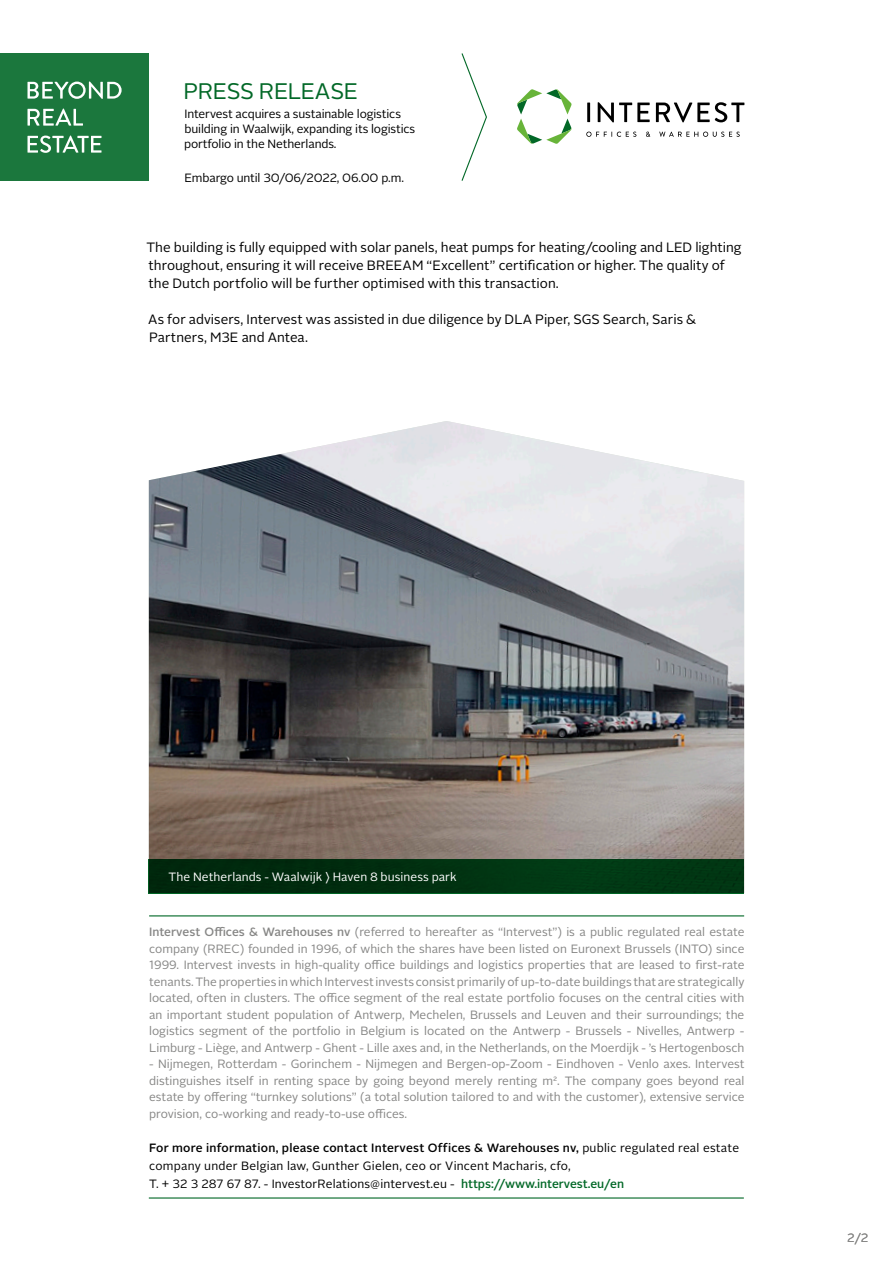
<style>
.page{position:relative;width:893px;height:1263px;background:#fff}
.page>*{position:absolute;margin:0;border:0;box-sizing:border-box;transform-origin:0 0}
.t1{font:22.5px "Alright Sans";letter-spacing:-.015em;color:#026827}
.t2{font:13.5px/18px "Alright Sans";color:#000}
.t3{font:12px/16.5px "Alright Sans";color:#878786;text-align:justify}
.t4{font:12px/18px "Alright Sans";letter-spacing:.02em;color:#000}
.t5{font:12px/15px "Alright Sans";letter-spacing:-.01em;color:#000}
.t6{font:12px "Alright Sans";letter-spacing:.01em;color:#fff}
.s1{font-weight:500}
.s2{font-weight:500;color:#026827}
</style>
<div class="page">
<svg style="left:517px;top:89px;width:55px;height:55px"></svg>
<svg style="left:586px;top:132px;width:50px;height:5px"></svg>
<svg style="left:646px;top:132px;width:4px;height:5px"></svg>
<svg style="left:659px;top:132px;width:81px;height:5px"></svg>
<hr style="left:587px;top:103px;width:3px;height:19px;background:#000">
<svg style="left:598px;top:102px;width:52px;height:20px"></svg>
<svg style="left:656px;top:102px;width:88px;height:20px"></svg>
<div style="left:0;top:53px;width:149px;height:128px;background:#1b773d"></div>
<svg style="left:28px;top:136px;width:74px;height:17px"></svg>
<svg style="left:28px;top:109px;width:55px;height:17px"></svg>
<svg style="left:28px;top:82px;width:94px;height:17px"></svg>
<svg style="left:461px;top:53px;width:26px;height:128px"></svg>
<hr style="left:149px;top:915px;width:595px;height:1px;background:#026827">
<hr style="left:149px;top:1197px;width:595px;height:1px;background:#026827">
<img style="left:149px;top:421px;width:595px;height:439px">
<div style="left:149px;top:860px;width:595px;height:34px;background:#013211"></div>
<h1 class="t1" style="left:184px;top:75px;width:176px">PRESS RELEASE</h1>
<p class="t5" style="left:184px;top:106px;width:233px">Intervest acquires a sustainable logistics building in Waalwijk, expanding its logistics portfolio in the Netherlands.</p>
<p class="t5" style="left:184px;top:170px;width:221px">Embargo until 30/06/2022, 06.00 p.m.</p>
<p class="t2" style="left:146px;top:239px;width:597px">The building is fully equipped with solar panels, heat pumps for heating/cooling and LED lighting throughout, ensuring it will receive BREEAM “Excellent” certification or higher. The quality of the Dutch portfolio will be further optimised with this transaction.</p>
<p class="t2" style="left:148px;top:311px;width:549px">As for advisers, Intervest was assisted in due diligence by DLA Piper, SGS Search, Saris &amp;<br>Partners, M3E and Antea.</p>
<p class="t6" style="left:168px;top:869px;width:290px">The Netherlands - Waalwijk 〉 Haven 8 business park</p>
<p class="t3" style="left:149px;top:924px;width:597px"><span class="s1">Intervest Offices &amp; Warehouses nv</span> (referred to hereafter as “Intervest”) is a public regulated real estate company (RREC) founded in 1996, of which the shares have been listed on Euronext Brussels (INTO) since 1999. Intervest invests in high-quality office buildings and logistics properties that are leased to first-rate tenants. The properties in which Intervest invests consist primarily of up-to-date buildings that are strategically located, often in clusters. The office segment of the real estate portfolio focuses on the central cities with an important student population of Antwerp, Mechelen, Brussels and Leuven and their surroundings; the logistics segment of the portfolio in Belgium is located on the Antwerp - Brussels - Nivelles, Antwerp - Limburg - Liège, and Antwerp - Ghent - Lille axes and, in the Netherlands, on the Moerdijk - ’s Hertogenbosch</p>
<p class="t3" style="left:149px;top:1056px;width:597px">- Nijmegen, Rotterdam - Gorinchem - Nijmegen and Bergen-op-Zoom - Eindhoven - Venlo axes. Intervest distinguishes itself in renting space by going beyond merely renting m2. The company goes beyond real estate by offering “turnkey solutions” (a total solution tailored to and with the customer), extensive service provision, co-working and ready-to-use offices.</p>
<p class="t4" style="left:149px;top:1139px;width:591px"><span class="s1">For more information, please contact Intervest Offices &amp; Warehouses nv,</span> public regulated real estate company under Belgian law, Gunther Gielen, ceo or Vincent Macharis, cfo,<br>T. + 32 3 287 67 87. - InvestorRelations@intervest.eu - <span class="s2">https://www.intervest.eu/en</span></p>
<p class="t3" style="left:847px;top:1230px;width:23px">2/2</p>
</div>
